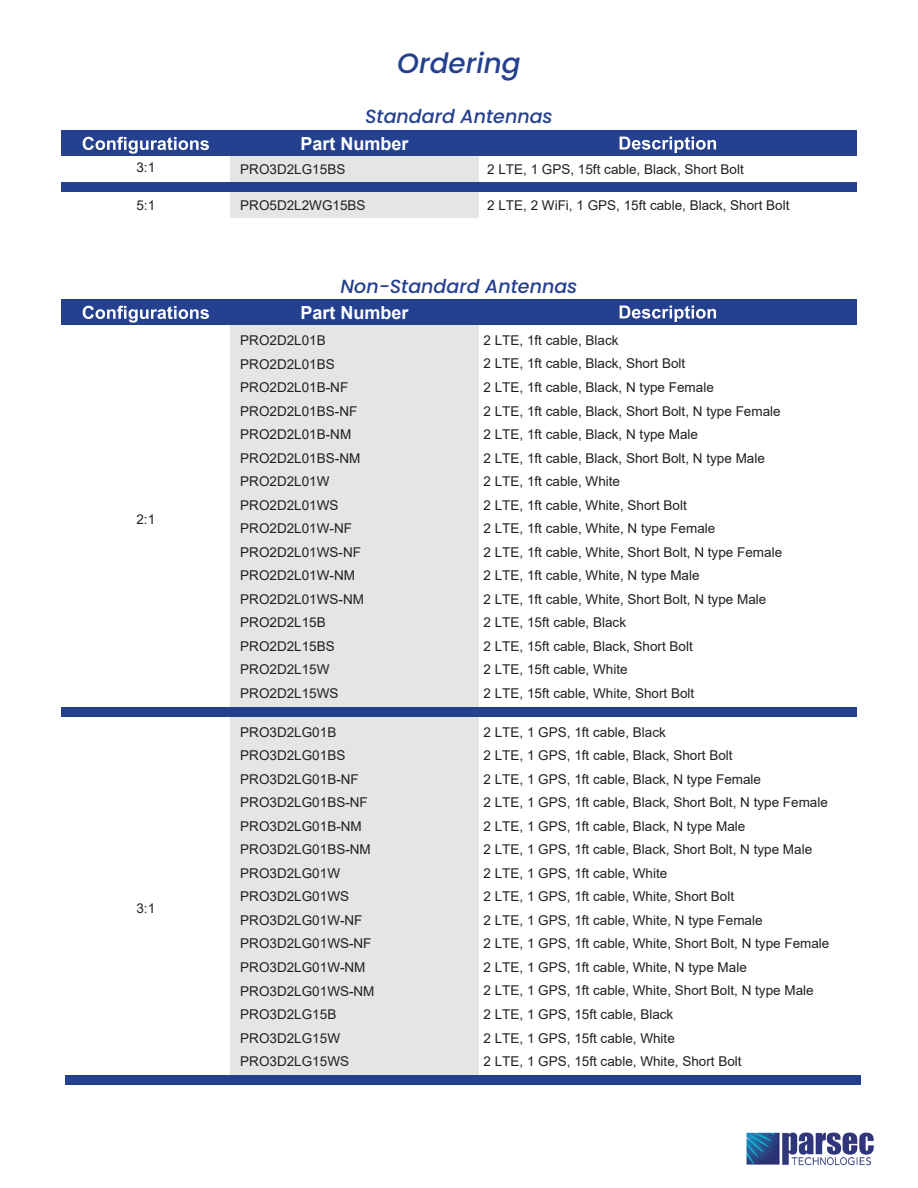
<style>
.page{position:relative;width:918px;height:1188px;background:#fff}
.page>*{position:absolute;margin:0;border:0;box-sizing:border-box;transform-origin:0 0}
.t1{font:italic 500 27.9px "Poppins";color:#25408f}
.t2{font:italic 500 19.05px "Poppins";color:#25408f}
.t3{font:700 18px "Arial";color:#fff}
.t4{font:13.5px/23.5px "Arial";color:#231f20}
</style>
<div class="page">
<div style="left:230px;top:149px;width:249px;height:69px;background:#e5e5e5"></div>
<div style="left:61px;top:130px;width:796px;height:26px;background:#25408f"></div>
<div style="left:61px;top:182px;width:796px;height:10px;background:#25408f"></div>
<svg style="left:83px;top:137px;width:126px;height:17px"></svg>
<svg style="left:620px;top:137px;width:96px;height:16px"></svg>
<div style="left:230px;top:318px;width:249px;height:758px;background:#e5e5e5"></div>
<div style="left:61px;top:299px;width:796px;height:26px;background:#25408f"></div>
<div style="left:61px;top:707px;width:796px;height:9px;background:#25408f"></div>
<div style="left:65px;top:1075px;width:795px;height:10px;background:#25408f"></div>
<svg style="left:83px;top:306px;width:126px;height:17px"></svg>
<svg style="left:620px;top:306px;width:96px;height:16px"></svg>
<img style="left:746px;top:1132px;width:128px;height:34px">
<p class="t4" style="left:136px;top:155px;width:20px">3:1</p>
<p class="t4" style="left:136px;top:194px;width:20px">5:1</p>
<p class="t4" style="left:136px;top:507px;width:20px">2:1</p>
<p class="t4" style="left:136px;top:896px;width:20px">3:1</p>
<h1 class="t1" style="left:397px;top:47px;width:125px">Ordering</h1>
<h2 class="t2" style="left:365px;top:105px;width:189px">Standard Antennas</h2>
<h3 class="t3" style="left:301px;top:131px;width:110px">Part Number</h3>
<p class="t4" style="left:240px;top:157px;width:107px">PRO3D2LG15BS</p>
<p class="t4" style="left:240px;top:194px;width:127px">PRO5D2L2WG15BS</p>
<p class="t4" style="left:487px;top:157px;width:258px">2 LTE, 1 GPS, 15ft cable, Black, Short Bolt</p>
<p class="t4" style="left:487px;top:194px;width:304px">2 LTE, 2 WiFi, 1 GPS, 15ft cable, Black, Short Bolt</p>
<h2 class="t2" style="left:341px;top:275px;width:238px">Non-Standard Antennas</h2>
<h3 class="t3" style="left:301px;top:300px;width:110px">Part Number</h3>
<p class="t4" style="left:240px;top:328px;width:125px">PRO2D2L01B<br>PRO2D2L01BS<br>PRO2D2L01B-NF<br>PRO2D2L01BS-NF<br>PRO2D2L01B-NM<br>PRO2D2L01BS-NM<br>PRO2D2L01W<br>PRO2D2L01WS<br>PRO2D2L01W-NF<br>PRO2D2L01WS-NF<br>PRO2D2L01W-NM<br>PRO2D2L01WS-NM<br>PRO2D2L15B<br>PRO2D2L15BS<br>PRO2D2L15W<br>PRO2D2L15WS</p>
<p class="t4" style="left:484px;top:328px;width:300px">2 LTE, 1ft cable, Black<br>2 LTE, 1ft cable, Black, Short Bolt<br>2 LTE, 1ft cable, Black, N type Female<br>2 LTE, 1ft cable, Black, Short Bolt, N type Female 2 LTE, 1ft cable, Black, N type Male<br>2 LTE, 1ft cable, Black, Short Bolt, N type Male<br>2 LTE, 1ft cable, White<br>2 LTE, 1ft cable, White, Short Bolt<br>2 LTE, 1ft cable, White, N type Female<br>2 LTE, 1ft cable, White, Short Bolt, N type Female 2 LTE, 1ft cable, White, N type Male<br>2 LTE, 1ft cable, White, Short Bolt, N type Male<br>2 LTE, 15ft cable, Black<br>2 LTE, 15ft cable, Black, Short Bolt<br>2 LTE, 15ft cable, White<br>2 LTE, 15ft cable, White, Short Bolt</p>
<p class="t4" style="left:240px;top:720px;width:136px">PRO3D2LG01B<br>PRO3D2LG01BS<br>PRO3D2LG01B-NF<br>PRO3D2LG01BS-NF<br>PRO3D2LG01B-NM<br>PRO3D2LG01BS-NM<br>PRO3D2LG01W<br>PRO3D2LG01WS<br>PRO3D2LG01W-NF<br>PRO3D2LG01WS-NF<br>PRO3D2LG01W-NM<br>PRO3D2LG01WS-NM<br>PRO3D2LG15B<br>PRO3D2LG15W<br>PRO3D2LG15WS</p>
<p class="t4" style="left:484px;top:720px;width:347px">2 LTE, 1 GPS, 1ft cable, Black<br>2 LTE, 1 GPS, 1ft cable, Black, Short Bolt<br>2 LTE, 1 GPS, 1ft cable, Black, N type Female<br>2 LTE, 1 GPS, 1ft cable, Black, Short Bolt, N type Female 2 LTE, 1 GPS, 1ft cable, Black, N type Male<br>2 LTE, 1 GPS, 1ft cable, Black, Short Bolt, N type Male<br>2 LTE, 1 GPS, 1ft cable, White<br>2 LTE, 1 GPS, 1ft cable, White, Short Bolt<br>2 LTE, 1 GPS, 1ft cable, White, N type Female<br>2 LTE, 1 GPS, 1ft cable, White, Short Bolt, N type Female 2 LTE, 1 GPS, 1ft cable, White, N type Male<br>2 LTE, 1 GPS, 1ft cable, White, Short Bolt, N type Male<br>2 LTE, 1 GPS, 15ft cable, Black<br>2 LTE, 1 GPS, 15ft cable, White<br>2 LTE, 1 GPS, 15ft cable, White, Short Bolt</p>
</div>
